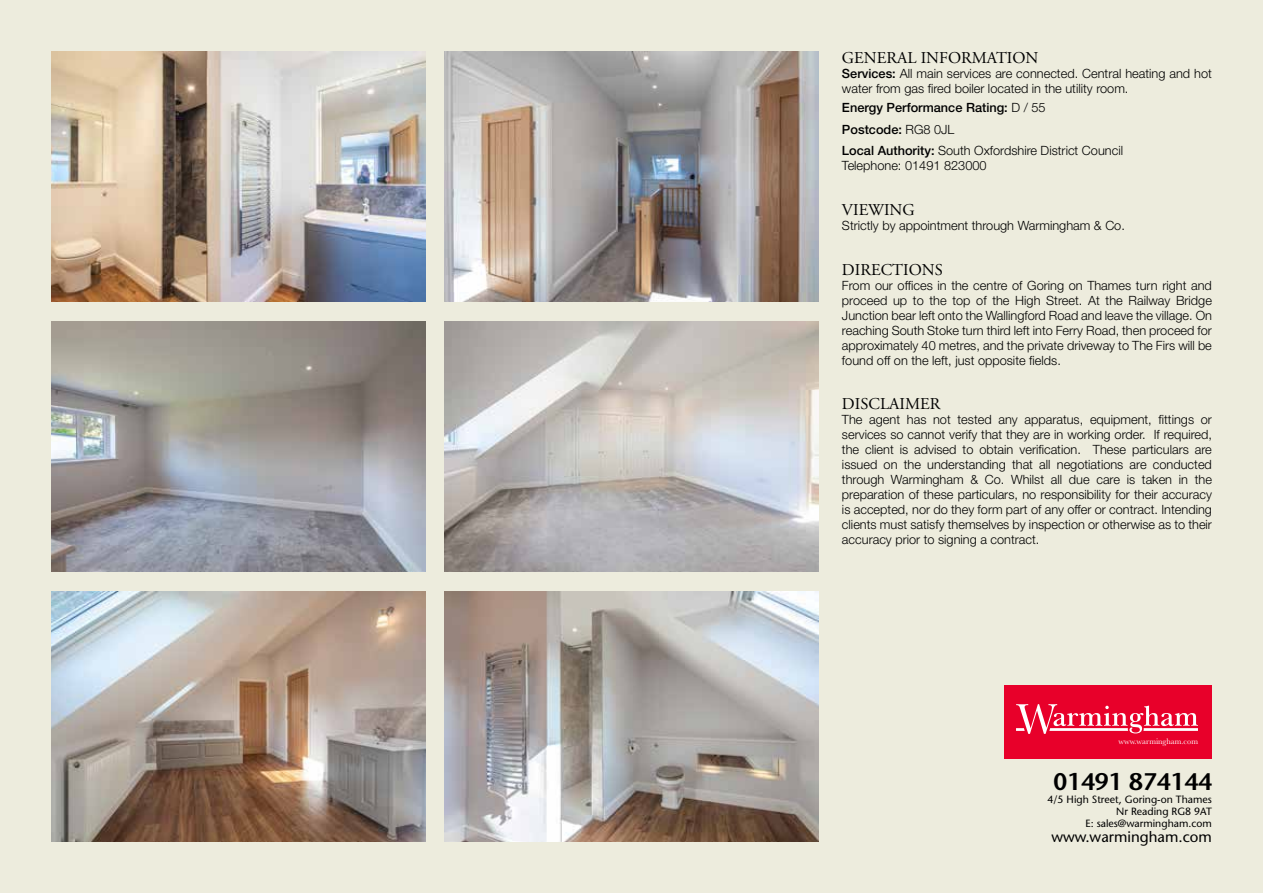
<style>
.page{position:relative;width:1263px;height:893px;background:#edecdd}
.page>*{position:absolute;margin:0;border:0;box-sizing:border-box;transform-origin:0 0}
.t1{font:600 24px "Stone Sans";color:#000}
.t2{font:16.5px "Adobe Garamond Pro";color:#000}
.t3{font:15px "Stone Sans";color:#000}
.t4{font:300 12.75px/15px "Helvetica Neue LT Std";color:#000;text-align:justify}
.t5{font:500 12.75px/21.5px "Helvetica Neue LT Std";color:#000}
.t6{font:10.5px/12px "Stone Sans";color:#000;text-align:right}
.t7{font:8.4px "Baskerville";color:#fff}
.s1{font-weight:500}
.s2{font-weight:300}
</style>
<div class="page">
<div style="left:1005px;top:685px;width:207px;height:74px;background:#e8002a"></div>
<svg style="left:1016px;top:704px;width:182px;height:30px"></svg>
<img style="left:444px;top:321px;width:375px;height:251px">
<img style="left:444px;top:51px;width:375px;height:251px">
<img style="left:51px;top:591px;width:374px;height:251px">
<img style="left:51px;top:51px;width:374px;height:251px">
<img style="left:444px;top:591px;width:375px;height:251px">
<img style="left:51px;top:321px;width:374px;height:251px">
<p class="t2" style="left:842px;top:48px;width:198px">GENERAL INFORMATION</p>
<p class="t4" style="left:842px;top:66px;width:371px"><span class="s1">Services:</span> All main services are connected. Central heating and hot water from gas fired boiler located in the utility room.</p>
<p class="t5" style="left:842px;top:97px;width:283px">Energy Performance Rating: <span class="s2">D / 55<br></span>Postcode: <span class="s2">RG8 0JL<br></span>Local Authority: <span class="s2">South Oxfordshire District Council</span></p>
<p class="t4" style="left:842px;top:158px;width:146px">Telephone: 01491 823000</p>
<p class="t2" style="left:842px;top:200px;width:74px">VIEWING</p>
<p class="t4" style="left:842px;top:217px;width:284px">Strictly by appointment through Warmingham &amp; Co.</p>
<p class="t2" style="left:842px;top:259px;width:102px">DIRECTIONS</p>
<p class="t4" style="left:842px;top:277px;width:371px">From our offices in the centre of Goring on Thames turn right and proceed up to the top of the High Street. At the Railway Bridge Junction bear left onto the Wallingford Road and leave the village. On reaching South Stoke turn third left into Ferry Road, then proceed for approximately 40 metres, and the private driveway to The Firs will be found off on the left, just opposite fields.</p>
<p class="t2" style="left:842px;top:394px;width:100px">DISCLAIMER</p>
<p class="t4" style="left:842px;top:412px;width:371px">The agent has not tested any apparatus, equipment, fittings or services so cannot verify that they are in working order. If required, the client is advised to obtain verification. These particulars are issued on the understanding that all negotiations are conducted through Warmingham &amp; Co. Whilst all due care is taken in the preparation of these particulars, no responsibility for their accuracy is accepted, nor do they form part of any offer or contract. Intending clients must satisfy themselves by inspection or otherwise as to their accuracy prior to signing a contract.</p>
<p class="t7" style="left:1118px;top:736px;width:81px">www.warmingham.com</p>
<h1 class="t1" style="left:1053px;top:767px;width:160px">01491 874144</h1>
<p class="t6" style="left:1047px;top:793px;width:166px">4/5 High Street, Goring-on Thames<br>Nr Reading RG8 9AT<br>E: sales@warmingham.com</p>
<p class="t3" style="left:1051px;top:828px;width:162px">www.warmingham.com</p>
</div>
